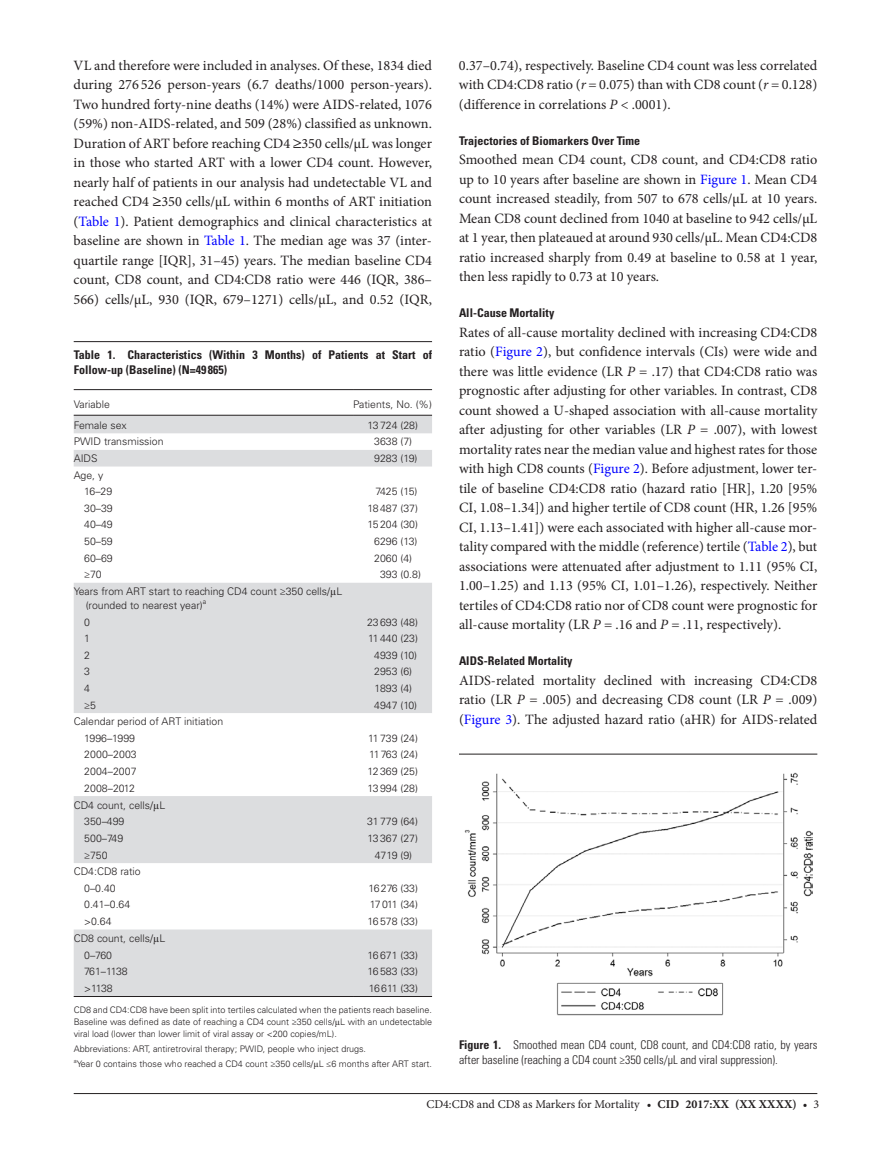
<style>
.page{position:relative;width:891px;height:1174px;background:#fff}
.page>*{position:absolute;margin:0;border:0;box-sizing:border-box;transform-origin:0 0}
.t1{font:14.25px/19.5px "Minion Pro";color:#231f20;text-align:justify}
.t2{font:700 condensed 12px/15px "Univers LT Std";color:#231f20}
.t3{font:300 condensed 12px/15px "Univers LT Std";color:#231f20}
.t4{font:12px "Minion Pro";letter-spacing:-.005em;color:#231f20}
.t5{font:300 10.5px/16.6px "Univers LT Std";color:#231f20}
.t6{font:300 9px/12px "Univers LT Std";color:#231f20;text-align:justify}
.s1{font-family:"Gandhari Unicode"}
.s2{color:#00f}
.s3{font-style:italic}
.s4{font-family:"Gandhari Unicode";font-weight:400}
.s5{font-weight:700}
</style>
<div class="page">
<hr style="left:74px;top:1093px;width:743px;height:1px;background:#231f20">
<hr style="left:74px;top:341px;width:358px;height:1px;background:#231f20">
<svg style="left:74px;top:416px;width:358px;height:580px"></svg>
<div style="left:74px;top:583px;width:358px;height:130px;background:#dcdddf"></div>
<hr style="left:74px;top:389px;width:279px;height:1px;background:#231f20">
<hr style="left:74px;top:415px;width:279px;height:1px;background:#231f20">
<hr style="left:353px;top:389px;width:79px;height:1px;background:#231f20">
<hr style="left:353px;top:415px;width:79px;height:1px;background:#231f20">
<hr style="left:74px;top:996px;width:279px;height:1px;background:#231f20">
<hr style="left:353px;top:996px;width:79px;height:1px;background:#231f20">
<hr style="left:459px;top:754px;width:358px;height:1px;background:#231f20">
<img style="left:464px;top:772px;width:348px;height:243px">
<p class="t1" style="left:74px;top:55px;width:360px">VL and therefore were included in analyses. Of these, 1834 died during 276 526 person-years (6.7 deaths/1000 person-years).<br>Two hundred forty-nine deaths (14%) were AIDS-related, 1076 (59%) non-AIDS-related, and 509 (28%) classified as unknown.<br>Duration of ART before reaching CD4 <span class="s1">≥</span>350 cells/μL was longer in those who started ART with a lower CD4 count. However, nearly half of patients in our analysis had undetectable VL and reached CD4 <span class="s1">≥</span>350 cells/μL within 6 months of ART initiation (<span class="s2">Table 1</span>). Patient demographics and clinical characteristics at baseline are shown in <span class="s2">Table 1</span>. The median age was 37 (inter&shy;quartile range [IQR], 31–45) years. The median baseline CD4 count, CD8 count, and CD4:CD8 ratio were 446 (IQR, 386– 566) cells/μL, 930 (IQR, 679–1271) cells/μL, and 0.52 (IQR,</p>
<p class="t1" style="left:459px;top:55px;width:360px">0.37–0.74), respectively. Baseline CD4 count was less correlated with CD4:CD8 ratio (<span class="s3">r</span> = 0.075) than with CD8 count (<span class="s3">r</span> = 0.128) (difference in correlations <span class="s3">P</span> &lt; .0001).</p>
<p class="t2" style="left:459px;top:133px;width:183px">Trajectories of Biomarkers Over Time</p>
<p class="t1" style="left:459px;top:150px;width:360px">Smoothed mean CD4 count, CD8 count, and CD4:CD8 ratio up to 10 years after baseline are shown in <span class="s2">Figure 1</span>. Mean CD4 count increased steadily, from 507 to 678 cells/μL at 10 years.<br>Mean CD8 count declined from 1040 at baseline to 942 cells/μL at 1 year, then plateaued at around 930 cells/μL. Mean CD4:CD8 ratio increased sharply from 0.49 at baseline to 0.58 at 1 year, then less rapidly to 0.73 at 10 years.</p>
<p class="t2" style="left:459px;top:305px;width:97px">All-Cause Mortality</p>
<p class="t1" style="left:459px;top:322px;width:360px">Rates of all-cause mortality declined with increasing CD4:CD8 ratio (<span class="s2">Figure 2</span>), but confidence intervals (CIs) were wide and there was little evidence (LR <span class="s3">P</span> = .17) that CD4:CD8 ratio was prognostic after adjusting for other variables. In contrast, CD8 count showed a U-shaped association with all-cause mortality after adjusting for other variables (LR <span class="s3">P</span> = .007), with lowest mortality rates near the median value and highest rates for those with high CD8 counts (<span class="s2">Figure 2</span>). Before adjustment, lower ter&shy;tile of baseline CD4:CD8 ratio (hazard ratio [HR], 1.20 [95% CI, 1.08–1.34]) and higher tertile of CD8 count (HR, 1.26 [95% CI, 1.13–1.41]) were each associated with higher all-cause mor&shy;tality compared with the middle (reference) tertile (<span class="s2">Table 2</span>), but associations were attenuated after adjustment to 1.11 (95% CI, 1.00–1.25) and 1.13 (95% CI, 1.01–1.26), respectively. Neither tertiles of CD4:CD8 ratio nor of CD8 count were prognostic for all-cause mortality (LR <span class="s3">P</span> = .16 and <span class="s3">P</span> = .11, respectively).</p>
<p class="t2" style="left:459px;top:653px;width:115px">AIDS-Related Mortality</p>
<p class="t1" style="left:459px;top:670px;width:360px">AIDS-related mortality declined with increasing CD4:CD8 ratio (LR <span class="s3">P</span> = .005) and decreasing CD8 count (LR <span class="s3">P</span> = .009) (<span class="s2">Figure 3</span>). The adjusted hazard ratio (aHR) for AIDS-related</p>
<p class="t2" style="left:74px;top:347px;width:360px">Table 1. Characteristics (Within 3 Months) of Patients at Start of<br>Follow-up (Baseline) (N=49 865)</p>
<p class="t5" style="left:74px;top:396px;width:38px">Variable</p>
<p class="t5" style="left:353px;top:396px;width:81px">Patients, No. (%)</p>
<p class="t5" style="left:74px;top:417px;width:55px">Female sex</p>
<p class="t5" style="left:368px;top:417px;width:52px">13724 (28)</p>
<p class="t5" style="left:74px;top:433px;width:91px">PWID transmission</p>
<p class="t5" style="left:374px;top:433px;width:39px">3638 (7)</p>
<p class="t5" style="left:74px;top:450px;width:25px">AIDS</p>
<p class="t5" style="left:374px;top:450px;width:45px">9283 (19)</p>
<p class="t5" style="left:84px;top:467px;width:30px;text-indent:-10px">Age, y<br>16–29</p>
<p class="t5" style="left:376px;top:483px;width:43px">7425 (15)</p>
<p class="t5" style="left:84px;top:500px;width:30px">30–39</p>
<p class="t5" style="left:367px;top:500px;width:52px">18487 (37)</p>
<p class="t5" style="left:84px;top:516px;width:30px">40–49</p>
<p class="t5" style="left:368px;top:516px;width:52px">15204 (30)</p>
<p class="t5" style="left:84px;top:533px;width:30px">50–59</p>
<p class="t5" style="left:374px;top:533px;width:45px">6296 (13)</p>
<p class="t5" style="left:84px;top:550px;width:30px">60–69</p>
<p class="t5" style="left:374px;top:550px;width:39px">2060 (4)</p>
<p class="t5" style="left:84px;top:566px;width:19px">≥70</p>
<p class="t5" style="left:380px;top:566px;width:42px">393 (0.8)</p>
<p class="t5" style="left:86px;top:585px;width:258px;line-height:13.5px;text-indent:-12px">Years from ART start to reaching CD4 count ≥350 cells/<span class="s4">μ</span>L (rounded to nearest year)<sup>a</sup></p>
<p class="t5" style="left:84px;top:614px;width:7px">0</p>
<p class="t5" style="left:367px;top:614px;width:52px">23693 (48)</p>
<p class="t5" style="left:84px;top:630px;width:7px">1</p>
<p class="t5" style="left:368px;top:630px;width:51px">11440 (23)</p>
<p class="t5" style="left:84px;top:647px;width:7px">2</p>
<p class="t5" style="left:374px;top:647px;width:44px">4939 (10)</p>
<p class="t5" style="left:84px;top:663px;width:7px">3</p>
<p class="t5" style="left:374px;top:663px;width:39px">2953 (6)</p>
<p class="t5" style="left:84px;top:680px;width:7px">4</p>
<p class="t5" style="left:375px;top:680px;width:39px">1893 (4)</p>
<p class="t5" style="left:84px;top:697px;width:13px">≥5</p>
<p class="t5" style="left:374px;top:697px;width:44px">4947 (10)</p>
<p class="t5" style="left:84px;top:713px;width:140px;text-indent:-10px">Calendar period of ART initiation<br>1996–1999</p>
<p class="t5" style="left:368px;top:730px;width:51px">11739 (24)</p>
<p class="t5" style="left:84px;top:746px;width:54px">2000–2003</p>
<p class="t5" style="left:369px;top:746px;width:50px">11763 (24)</p>
<p class="t5" style="left:84px;top:763px;width:54px">2004–2007</p>
<p class="t5" style="left:368px;top:763px;width:52px">12369 (25)</p>
<p class="t5" style="left:84px;top:780px;width:52px">2008–2012</p>
<p class="t5" style="left:368px;top:780px;width:52px">13994 (28)</p>
<p class="t5" style="left:84px;top:797px;width:83px;text-indent:-10px">CD4 count, cells/<span class="s4">μ</span>L<br>350–499</p>
<p class="t5" style="left:367px;top:813px;width:52px">31779 (64)</p>
<p class="t5" style="left:84px;top:830px;width:41px">500–749</p>
<p class="t5" style="left:368px;top:830px;width:52px">13367 (27)</p>
<p class="t5" style="left:84px;top:847px;width:25px">≥750</p>
<p class="t5" style="left:375px;top:847px;width:39px">4719 (9)</p>
<p class="t5" style="left:84px;top:863px;width:58px;text-indent:-10px">CD4:CD8 ratio<br>0–0.40</p>
<p class="t5" style="left:368px;top:880px;width:51px">16276 (33)</p>
<p class="t5" style="left:84px;top:896px;width:48px">0.41–0.64</p>
<p class="t5" style="left:370px;top:896px;width:50px">17011 (34)</p>
<p class="t5" style="left:84px;top:913px;width:29px">&gt;0.64</p>
<p class="t5" style="left:368px;top:913px;width:52px">16578 (33)</p>
<p class="t5" style="left:84px;top:930px;width:83px;text-indent:-10px">CD8 count, cells/<span class="s4">μ</span>L<br>0–760</p>
<p class="t5" style="left:368px;top:947px;width:52px">16671 (33)</p>
<p class="t5" style="left:84px;top:963px;width:45px">761–1138</p>
<p class="t5" style="left:368px;top:963px;width:52px">16583 (33)</p>
<p class="t5" style="left:84px;top:980px;width:30px">&gt;1138</p>
<p class="t5" style="left:369px;top:980px;width:51px">16611 (33)</p>
<p class="t6" style="left:74px;top:1004px;width:360px">CD8 and CD4:CD8 have been split into tertiles calculated when the patients reach baseline.<br>Baseline was defined as date of reaching a CD4 count ≥350 cells/<span class="s4">μ</span>L with an undetectable viral load (lower than lower limit of viral assay or &lt;200 copies/mL).</p>
<p class="t6" style="left:74px;top:1042px;width:360px;line-height:15px">Abbreviations: ART, antiretroviral therapy; PWID, people who inject drugs.<br><sup>a</sup>Year 0 contains those who reached a CD4 count ≥350 cells/<span class="s4">μ</span>L ≤6 months after ART start.</p>
<p class="t3" style="left:459px;top:1037px;width:360px"><span class="s5">Figure 1.</span> Smoothed mean CD4 count, CD8 count, and CD4:CD8 ratio, by years after baseline (reaching a CD4 count ≥350 cells/μL and viral suppression).</p>
<p class="t4" style="left:426px;top:1096px;width:394px">CD4:CD8 and CD8 as Markers for Mortality • <span class="s5">CID 2017:XX (XX XXXX)</span> • 3</p>
</div>
